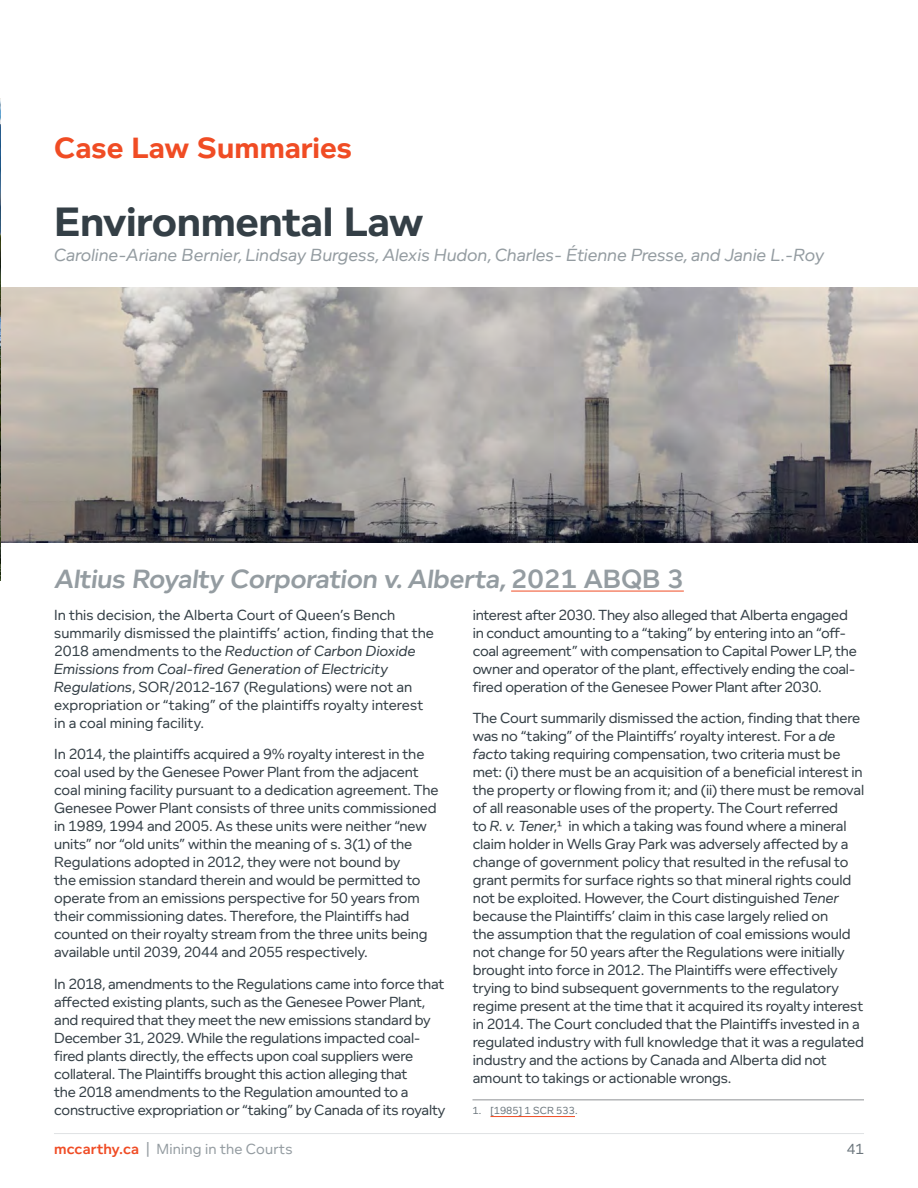
<style>
.page{position:relative;width:918px;height:1188px;background:#fff}
.page>*{position:absolute;margin:0;border:0;box-sizing:border-box;transform-origin:0 0}
.t1{font:700 42px "Foundry Context";letter-spacing:-.01em;color:#343f46}
.t2{font:700 30px "Foundry Context";color:#f04c24}
.t3{font:600 27px "Foundry Context";color:#949ca1}
.Author_Span{font:italic 18px "Foundry Context";color:#949ca1}
.BODY{font:15px/18px "Foundry Context";letter-spacing:-.01em;color:#343f46}
.t4{font:15px "Foundry Context";letter-spacing:.01em;color:#949ca1}
.t5{font:15px "Foundry Context";color:#6b757c}
.FOOTER_1{font:10.5px "Foundry Context";color:#6b757c}
.s1{font-style:italic}
.s2{font-weight:600;color:#f04c25}
</style>
<div class="page">
<hr style="left:54px;top:1133px;width:810px;height:1px;background:#949ca1">
<img style="left:0;top:99px;width:1px;height:481px">
<hr style="left:511px;top:591px;width:173px;height:1px;background:#f04c24">
<img style="left:1px;top:287px;width:917px;height:255px">
<hr style="left:472px;top:1100px;width:392px;height:1px;background:#8f9194">
<hr style="left:490px;top:1116px;width:85px;height:1px;background:#f04c24">
<h1 class="t2" style="left:54px;top:130px;width:299px">Case Law Summaries</h1>
<h2 class="t1" style="left:54px;top:198px;width:371px">Environmental Law</h2>
<p class="Author_Span" style="left:54px;top:245px;width:771px">Caroline-Ariane Bernier, Lindsay Burgess, Alexis Hudon, Charles- Étienne Presse, and Janie L.-Roy</p>
<h3 class="t3" style="left:54px;top:563px;width:631px">Altius Royalty Corporation v.Alberta,2021 ABQB 3</h3>
<p class="BODY" style="left:54px;top:605px;width:381px">In this decision, the Alberta Court of Queen’s Bench summarily dismissed the plaintiffs’ action, finding that the 2018 amendments to the <span class="s1">Reduction of Carbon Dioxide Emissions from Coal-fired Generation of Electricity Regulations</span>, SOR/2012-167 (Regulations) were not an expropriation or “taking” of the plaintiffs royalty interest in a coal mining facility.</p>
<p class="BODY" style="left:54px;top:745px;width:386px">In 2014, the plaintiffs acquired a 9% royalty interest in the coal used by the Genesee Power Plant from the adjacent coal mining facility pursuant to a dedication agreement. The Genesee Power Plant consists of three units commissioned in 1989, 1994 and 2005. As these units were neither “new units” nor “old units” within the meaning of s. 3(1) of the Regulations adopted in 2012, they were not bound by<br>the emission standard therein and would be permitted to operate from an emissions perspective for 50 years from their commissioning dates. Therefore, the Plaintiffs had counted on their royalty stream from the three units being available until 2039, 2044 and 2055 respectively.</p>
<p class="BODY" style="left:54px;top:974px;width:393px">In 2018, amendments to the Regulations came into force that affected existing plants, such as the Genesee Power Plant, and required that they meet the new emissions standard by December 31, 2029. While the regulations impacted coal&shy;fired plants directly, the effects upon coal suppliers were collateral. The Plaintiffs brought this action alleging that<br>the 2018 amendments to the Regulation amounted to a constructive expropriation or “taking” by Canada of its royalty</p>
<p class="BODY" style="left:473px;top:605px;width:386px">interest after 2030. They also alleged that Alberta engaged in conduct amounting to a “taking” by entering into an “off&shy;coal agreement” with compensation to Capital Power LP, the owner and operator of the plant, effectively ending the coal&shy;fired operation of the Genesee Power Plant after 2030.</p>
<p class="BODY" style="left:473px;top:709px;width:393px">The Court summarily dismissed the action, finding that there was no “taking” of the Plaintiffs’ royalty interest. For a <span class="s1">de facto</span> taking requiring compensation, two criteria must be met: (i) there must be an acquisition of a beneficial interest in the property or flowing from it; and (ii) there must be removal of all reasonable uses of the property. The Court referred<br>to <span class="s1">R. v. Tener</span>,¹ in which a taking was found where a mineral claim holder in Wells Gray Park was adversely affected by a change of government policy that resulted in the refusal to grant permits for surface rights so that mineral rights could not be exploited. However, the Court distinguished <span class="s1">Tener </span>because the Plaintiffs’ claim in this case largely relied on<br>the assumption that the regulation of coal emissions would not change for 50 years after the Regulations were initially brought into force in 2012. The Plaintiffs were effectively trying to bind subsequent governments to the regulatory regime present at the time that it acquired its royalty interest in 2014. The Court concluded that the Plaintiffs invested in a regulated industry with full knowledge that it was a regulated industry and the actions by Canada and Alberta did not amount to takings or actionable wrongs.</p>
<p class="FOOTER_1" style="left:472px;top:1104px;width:107px">1. [1985] 1 SCR 533.</p>
<p class="t4" style="left:54px;top:1140px;width:240px"><span class="s2">mccarthy.ca</span> | Mining in the Courts</p>
<p class="t5" style="left:847px;top:1140px;width:19px">41</p>
</div>
